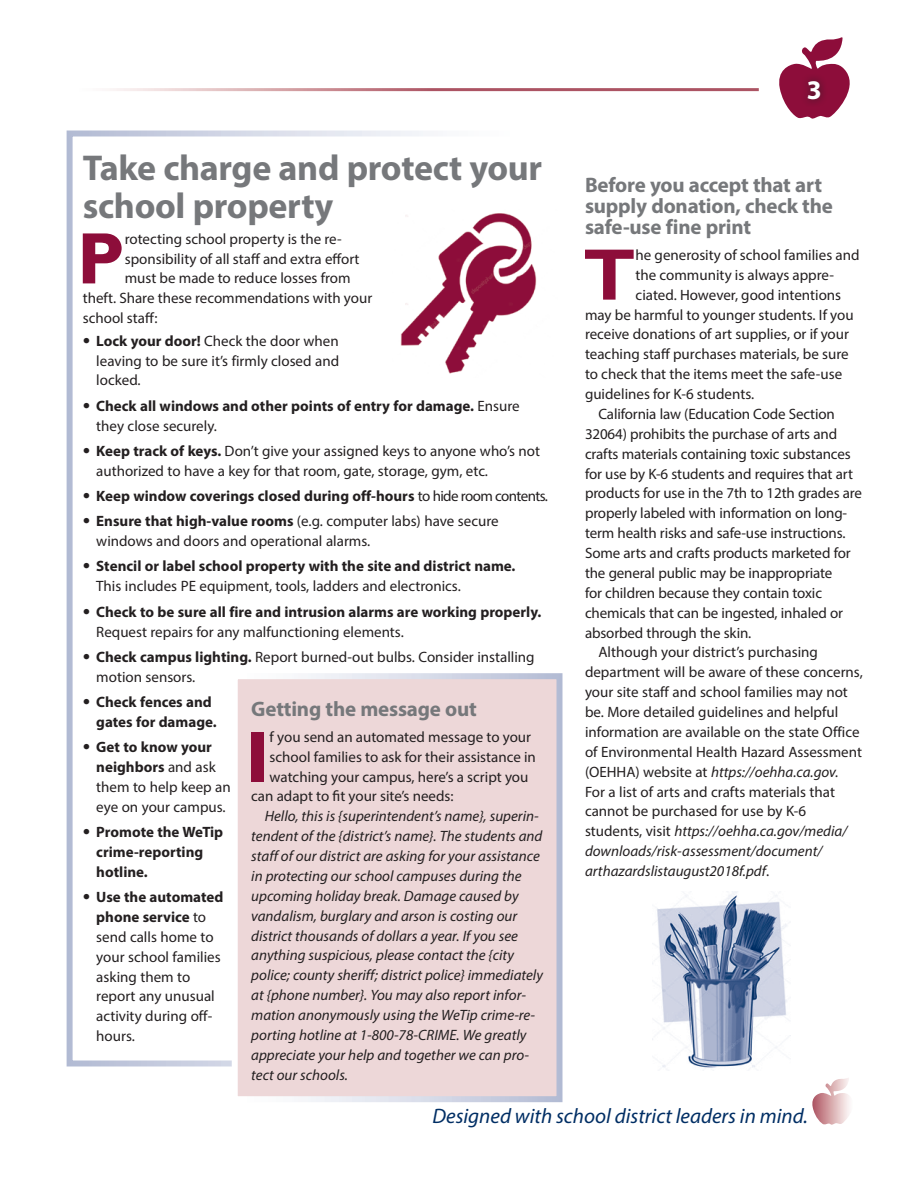
<style>
.page{position:relative;width:918px;height:1188px;background:#fff}
.page>*{position:absolute;margin:0;border:0;box-sizing:border-box;transform-origin:0 0}
.drop{font:700 73.35px "Gill Sans Std";color:#8d0d3a}
.A{font:700 36px/37.5px "Myriad Pro";letter-spacing:-.01em;color:#76787b}
.A-2{font:700 27px "Myriad Pro";color:#fff}
.h1_small{font:700 21px/21px "Myriad Pro";letter-spacing:-.01em;color:#76787b}
.t1{font:italic 21px "Myriad Pro";color:#002e64}
.P2{font:15px/19.8px "Myriad Pro";color:#231f20}
.P2-2{font:italic 15px/19.8px "Myriad Pro";color:#231f20}
.drop-2{font:15px "Myriad Pro";color:#231f20}
.t2{font:700 15px/19.8px "Myriad Pro";color:#231f20}
.s1{font-weight:700}
.s2{font-weight:400}
.s3{font-style:italic}
</style>
<div class="page">
<div style="left:67px;top:130px;width:460px;height:936px;border:6px solid #fff"></div>
<svg style="left:812px;top:1078px;width:37px;height:47px"></svg>
<svg style="left:779px;top:37px;width:71px;height:82px"></svg>
<div style="left:800px;top:73px;width:28px;height:34px;background:#231f20;opacity:.75"></div>
<div style="left:235px;top:676px;width:325px;height:423px;background:#edd7d8"></div>
<div style="left:232px;top:673px;width:330px;height:429px;border:6px solid #fff"></div>
<img style="left:400px;top:210px;width:137px;height:168px">
<img style="left:652px;top:891px;width:135px;height:177px">
<p class="A" style="left:83px;top:148px;width:461px">Take charge and protect your school property</p>
<p class="drop" style="left:77px;top:215px;width:50px">P</p>
<p class="drop-2" style="left:125px;top:229px;width:218px">rotecting school property is the re-</p>
<p class="drop-2" style="left:125px;top:249px;width:236px">sponsibility of all staff and extra effort</p>
<p class="drop-2" style="left:125px;top:269px;width:227px">must be made to reduce losses from</p>
<p class="drop-2" style="left:83px;top:289px;width:291px">theft. Share these recommendations with your</p>
<p class="drop-2" style="left:83px;top:309px;width:76px">school staff:</p>
<p class="P2" style="left:96px;top:331px;width:244px;text-align:justify;text-indent:-13px">• <span class="s1">Lock your door!</span> Check the door when leaving to be sure it’s firmly closed and locked.</p>
<p class="t2" style="left:96px;top:395px;width:425px;text-indent:-13px">• Check all windows and other points of entry for damage. <span class="s2">Ensure they close securely.</span></p>
<p class="P2" style="left:96px;top:441px;width:445px;text-indent:-13px">• <span class="s1">Keep track of keys.</span> Don’t give your assigned keys to anyone who’s not authorized to have a key for that room, gate, storage, gym, etc.</p>
<p class="t2" style="left:83px;top:486px;width:467px">• Keep window coverings closed during off-hours <span class="s2">to hide room contents.</span></p>
<p class="P2" style="left:96px;top:511px;width:404px;text-indent:-13px">• <span class="s1">Ensure that high-value rooms</span> (e.g. computer labs) have secure windows and doors and operational alarms.</p>
<p class="t2" style="left:96px;top:556px;width:421px;text-indent:-13px">• Stencil or label school property with the site and district name.<br><span class="s2">This includes PE equipment, tools, ladders and electronics.</span></p>
<p class="t2" style="left:96px;top:601px;width:447px;text-indent:-13px">• Check to be sure all fire and intrusion alarms are working properly.<br><span class="s2">Request repairs for any malfunctioning elements.</span></p>
<p class="P2" style="left:96px;top:647px;width:440px;text-indent:-13px">• <span class="s1">Check campus lighting.</span> Report burned-out bulbs. Consider installing motion sensors.</p>
<p class="t2" style="left:96px;top:692px;width:122px;text-indent:-13px">• Check fences and gates for damage.</p>
<p class="P2" style="left:96px;top:737px;width:136px;text-indent:-13px">• <span class="s1">Get to know your neighbors</span> and ask them to help keep an eye on your campus.</p>
<p class="t2" style="left:96px;top:822px;width:128px;text-indent:-13px">• Promote the WeTip crime-reporting hotline.</p>
<p class="P2" style="left:96px;top:887px;width:129px;text-indent:-13px">• <span class="s1">Use the automated phone service</span> to send calls home to your school families asking them to report any unusual activity during off&shy;hours.</p>
<p class="h1_small" style="left:251px;top:698px;width:227px">Getting the message out</p>
<p class="drop" style="left:245px;top:713px;width:26px">I</p>
<p class="drop-2" style="left:270px;top:728px;width:263px">f you send an automated message to your</p>
<p class="drop-2" style="left:270px;top:747px;width:268px">school families to ask for their assistance in</p>
<p class="drop-2" style="left:270px;top:767px;width:260px">watching your campus, here’s a script you</p>
<p class="drop-2" style="left:251px;top:787px;width:204px">can adapt to fit your site’s needs:</p>
<p class="P2-2" style="left:251px;top:806px;width:293px;text-indent:14px">Hello, this is {superintendent’s name}, superin&shy;tendent of the {district’s name}. The students and staff of our district are asking for your assistance in protecting our school campuses during the upcoming holiday break. Damage caused by vandalism, burglary and arson is costing our district thousands of dollars a year. If you see anything suspicious, please contact the {city police; county sheriff; district police} immediately at {phone number}. You may also report infor&shy;mation anonymously using the WeTip crime-re&shy;porting hotline at 1-800-78-CRIME. We greatly appreciate your help and together we can pro&shy;tect our schools.</p>
<p class="A-2" style="left:807px;top:72px;width:16px">3</p>
<p class="h1_small" style="left:585px;top:174px;width:249px">Before you accept that art supply donation, check the safe-use fine print</p>
<p class="drop" style="left:583px;top:231px;width:54px">T</p>
<p class="drop-2" style="left:636px;top:246px;width:225px">he generosity of school families and</p>
<p class="drop-2" style="left:636px;top:265px;width:200px">the community is always appre-</p>
<p class="drop-2" style="left:636px;top:285px;width:207px">ciated. However, good intentions</p>
<p class="drop-2" style="left:585px;top:305px;width:270px">may be harmful to younger students. If you</p>
<p class="drop-2" style="left:585px;top:325px;width:266px">receive donations of art supplies, or if your</p>
<p class="drop-2" style="left:585px;top:345px;width:265px">teaching staff purchases materials, be sure</p>
<p class="drop-2" style="left:585px;top:365px;width:259px">to check that the items meet the safe-use</p>
<p class="drop-2" style="left:585px;top:385px;width:171px">guidelines for K-6 students.</p>
<p class="P2" style="left:585px;top:404px;width:279px;text-indent:14px">California law (Education Code Section 32064) prohibits the purchase of arts and crafts materials containing toxic substances for use by K-6 students and requires that art products for use in the 7th to 12th grades are properly labeled with information on long&shy;term health risks and safe-use instructions.<br>Some arts and crafts products marketed for the general public may be inappropriate<br>for children because they contain toxic chemicals that can be ingested, inhaled or absorbed through the skin.</p>
<p class="P2" style="left:585px;top:642px;width:279px;text-indent:14px">Although your district’s purchasing department will be aware of these concerns, your site staff and school families may not be. More detailed guidelines and helpful information are available on the state Office of Environmental Health Hazard Assessment (OEHHA) website at <span class="s3">https://oehha.ca.gov.<br></span>For a list of arts and crafts materials that cannot be purchased for use by K-6 students, visit <span class="s3">https://oehha.ca.gov/media/ downloads/risk-assessment/document/ arthazardslistaugust2018f.pdf</span>.</p>
<p class="t1" style="left:432px;top:1103px;width:377px">Designed with school district leaders in mind.</p>
</div>
